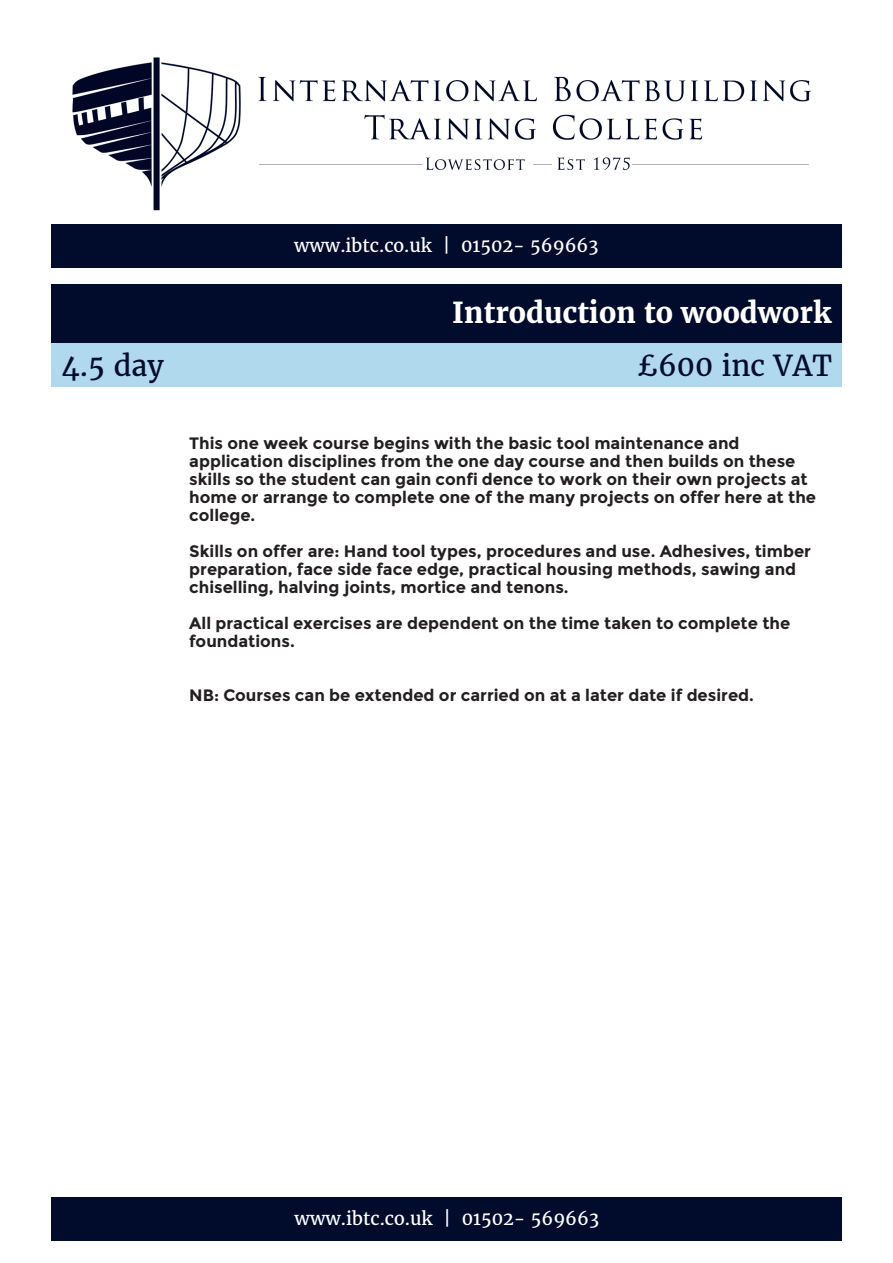
<style>
.page{position:relative;width:893px;height:1263px;background:#fff}
.page>*{position:absolute;margin:0;border:0;box-sizing:border-box;transform-origin:0 0}
.t1{font:700 28.5px "Merriweather";color:#fff}
.t2{font:28.5px "Merriweather";color:#010b2b}
.t3{font:18px "Merriweather";color:#fff}
.t4{font:700 16.5px/18px "Montserrat";color:#231f20}
</style>
<div class="page">
<div style="left:51px;top:343px;width:791px;height:43px;background:#b0d9ed"></div>
<div style="left:51px;top:285px;width:790px;height:58px;background:#010b2b"></div>
<img style="left:72px;top:57px;width:739px;height:154px">
<div style="left:51px;top:224px;width:790px;height:43px;background:#010b2b"></div>
<div style="left:52px;top:1197px;width:790px;height:43px;background:#010b2b"></div>
<p class="t3" style="left:294px;top:234px;width:306px">www.ibtc.co.uk | 01502- 569663</p>
<h1 class="t1" style="left:452px;top:293px;width:381px">Introduction to woodwork</h1>
<h1 class="t2" style="left:62px;top:346px;width:104px">4.5 day</h1>
<h1 class="t2" style="left:637px;top:346px;width:196px">£600 inc VAT</h1>
<p class="t4" style="left:189px;top:434px;width:628px">This one week course begins with the basic tool maintenance and application disciplines from the one day course and then builds on these skills so the student can gain confi dence to work on their own projects at home or arrange to complete one of the many projects on offer here at the college.</p>
<p class="t4" style="left:189px;top:542px;width:623px">Skills on offer are: Hand tool types, procedures and use. Adhesives, timber preparation, face side face edge, practical housing methods, sawing and chiselling, halving joints, mortice and tenons.</p>
<p class="t4" style="left:189px;top:614px;width:603px">All practical exercises are dependent on the time taken to complete the foundations.</p>
<p class="t4" style="left:189px;top:686px;width:566px">NB: Courses can be extended or carried on at a later date if desired.</p>
<p class="t3" style="left:295px;top:1207px;width:306px">www.ibtc.co.uk | 01502- 569663</p>
</div>
